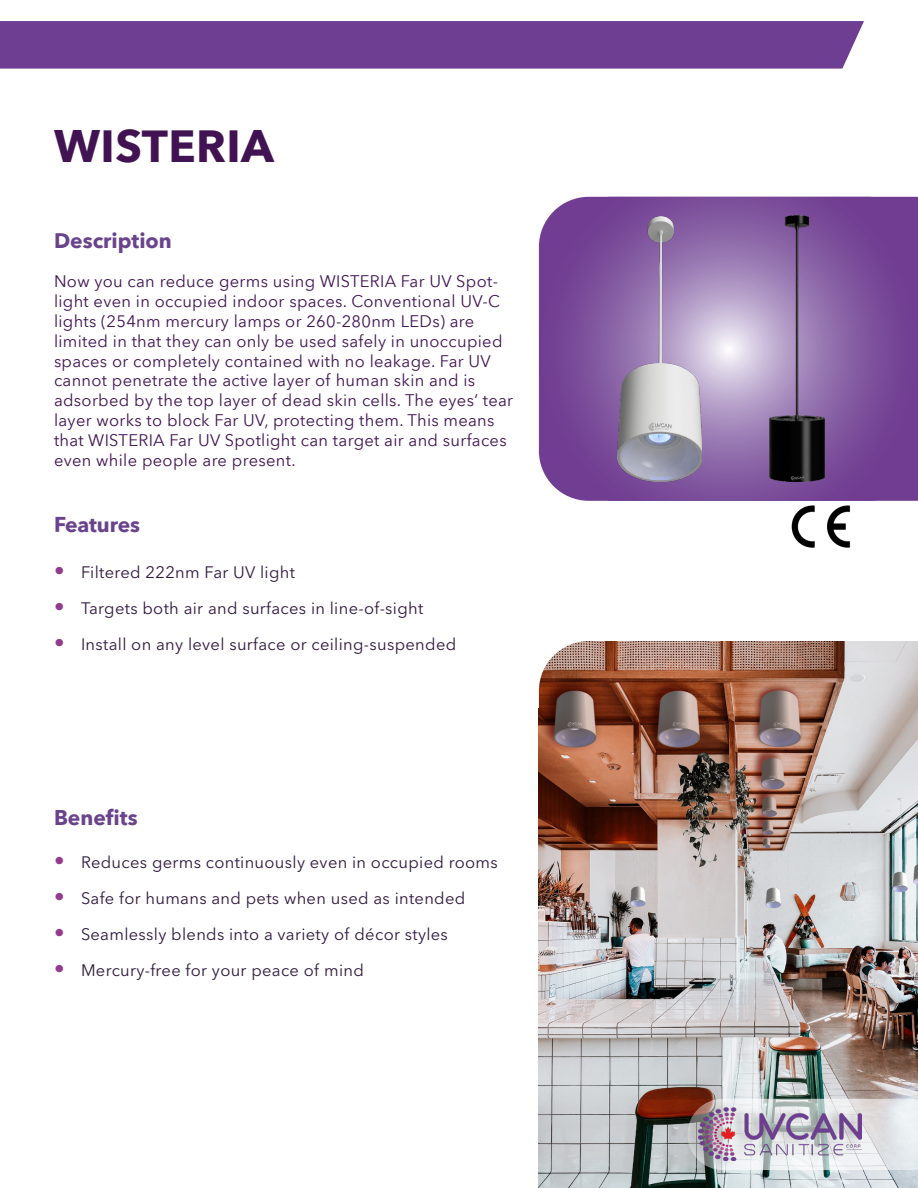
<style>
.page{position:relative;width:918px;height:1188px;background:#fff}
.page>*{position:absolute;margin:0;border:0;box-sizing:border-box;transform-origin:0 0}
.t1{font:700 45px "Avenir Next";letter-spacing:.01em;color:#411353}
.t2{font:700 21px "Avenir Next";color:#69438c}
.t3{font:16.5px/19.8px "Avenir Next";letter-spacing:.02em;color:#411353}
.t4{font:16.5px "Avenir Next LT Pro";letter-spacing:.02em;color:#2f183e}
.s1{font-size:21px;color:#933c8f}
</style>
<div class="page">
<img style="left:539px;top:641px;width:379px;height:547px">
<svg style="left:538px;top:641px;width:69px;height:67px;background:#996e5e"></svg>
<svg style="left:539px;top:197px;width:379px;height:304px;background:#865da3"></svg>
<img style="left:617px;top:216px;width:85px;height:265px">
<div style="left:0;top:21px;width:864px;height:48px;background:#6d3e91"></div>
<svg style="left:687px;top:1099px;width:231px;height:71px"></svg>
<div style="left:684px;top:1099px;width:179px;height:69px;background:#727172;opacity:.5"></div>
<img style="left:698px;top:1107px;width:163px;height:54px">
<img style="left:791px;top:505px;width:60px;height:43px">
<img style="left:770px;top:216px;width:54px;height:266px">
<p class="t1" style="left:54px;top:107px;width:222px">WISTERIA</p>
<p class="t2" style="left:54px;top:222px;width:119px">Description</p>
<p class="t3" style="left:54px;top:271px;width:461px">Now you can reduce germs using WISTERIA Far UV Spot&shy;light even in occupied indoor spaces. Conventional UV-C lights (254nm mercury lamps or 260-280nm LEDs) are limited in that they can only be used safely in unoccupied spaces or completely contained with no leakage. Far UV cannot penetrate the active layer of human skin and is adsorbed by the top layer of dead skin cells. The eyes’ tear layer works to block Far UV, protecting them. This means that WISTERIA Far UV Spotlight can target air and surfaces even while people are present.</p>
<p class="t2" style="left:54px;top:506px;width:88px">Features</p>
<p class="t4" style="left:54px;top:562px;width:242px"><span class="s1">•</span> Filtered 222nm Far UV light</p>
<p class="t4" style="left:54px;top:598px;width:371px"><span class="s1">•</span> Targets both air and surfaces in line-of-sight</p>
<p class="t4" style="left:54px;top:634px;width:404px"><span class="s1">•</span> Install on any level surface or ceiling-suspended</p>
<p class="t2" style="left:54px;top:799px;width:85px">Benefits</p>
<p class="t4" style="left:54px;top:853px;width:445px"><span class="s1">•</span> Reduces germs continuously even in occupied rooms</p>
<p class="t4" style="left:54px;top:889px;width:413px"><span class="s1">•</span> Safe for humans and pets when used as intended</p>
<p class="t4" style="left:54px;top:925px;width:395px"><span class="s1">•</span> Seamlessly blends into a variety of décor styles</p>
<p class="t4" style="left:54px;top:961px;width:312px"><span class="s1">•</span> Mercury-free for your peace of mind</p>
</div>
